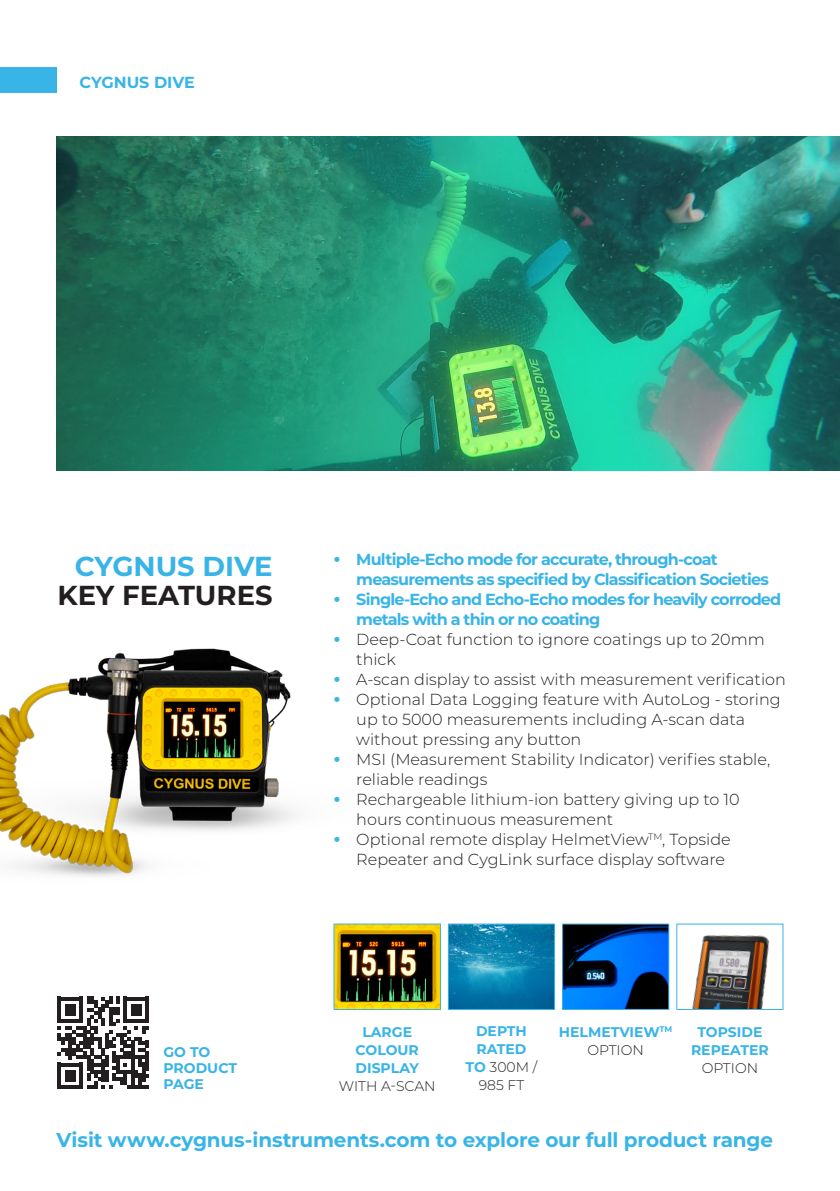
<style>
.page{position:relative;width:840px;height:1191px;background:#fff}
.page>*{position:absolute;margin:0;border:0;box-sizing:border-box;transform-origin:0 0}
.FEATEURES_BLUE{font:700 27.4px/29px "Montserrat";color:#231f20;text-align:right}
.TEXT_regular{font:700 20px "Montserrat";letter-spacing:-.01em;color:#39b4e7}
.t1{font:300 16px/20px "Montserrat";color:#231f20}
.Text_under_circles{font:700 16px/20px "Montserrat";letter-spacing:-.05em;color:#39b4e7}
.Text_under_circles-2{font:700 16px "Montserrat";color:#39b4e7}
.Text_under_circles-3{font:700 14px/18px "Montserrat";color:#39b4e7;text-align:center}
.Text_under_circles-4{font:300 14px "Montserrat";color:#231f20}
.s1{color:#39b4e7}
.s2{font-size:20px}
.s3{font-weight:700;font-size:20px;color:#39b4e7}
.s4{font-weight:300;color:#231f20}
</style>
<div class="page">
<div style="left:0;top:68px;width:56px;height:25px;background:#39b4e7"></div>
<img style="left:0;top:648px;width:296px;height:228px">
<img style="left:57px;top:136px;width:782px;height:335px">
<img style="left:564px;top:925px;width:102px;height:83px">
<div style="left:562px;top:923px;width:106px;height:87px;border:1px solid #39b4e7"></div>
<img style="left:692px;top:935px;width:78px;height:73px">
<img style="left:449px;top:925px;width:103px;height:83px">
<div style="left:447px;top:923px;width:107px;height:87px;border:1px solid #39b4e7"></div>
<img style="left:335px;top:925px;width:103px;height:83px">
<svg style="left:57px;top:996px;width:92px;height:92px"></svg>
<p class="Text_under_circles-2" style="left:79px;top:71px;width:117px">CYGNUS DIVE</p>
<p class="FEATEURES_BLUE" style="left:57px;top:550px;width:216px"><span class="s1">CYGNUS DIVE<br></span>KEY FEATURES</p>
<p class="Text_under_circles" style="left:356px;top:548px;width:414px;text-indent:-23px"><span class="s2">•</span> Multiple-Echo mode for accurate, through-coat measurements as specified by Classification Societies</p>
<p class="Text_under_circles" style="left:356px;top:588px;width:426px;text-indent:-23px"><span class="s2">•</span> Single-Echo and Echo-Echo modes for heavily corroded metals with a thin or no coating</p>
<p class="t1" style="left:356px;top:629px;width:410px;text-indent:-23px"><span class="s3">•</span> Deep-Coat function to ignore coatings up to 20mm thick</p>
<p class="t1" style="left:333px;top:669px;width:453px"><span class="s3">•</span> A-scan display to assist with measurement verification</p>
<p class="t1" style="left:356px;top:689px;width:425px;text-indent:-23px"><span class="s3">•</span> Optional Data Logging feature with AutoLog - storing up to 5000 measurements including A-scan data without pressing any button</p>
<p class="t1" style="left:356px;top:749px;width:415px;text-indent:-23px"><span class="s3">•</span> MSI (Measurement Stability Indicator) verifies stable, reliable readings</p>
<p class="t1" style="left:356px;top:789px;width:385px;text-indent:-23px"><span class="s3">•</span> Rechargeable lithium-ion battery giving up to 10 hours continuous measurement</p>
<p class="t1" style="left:356px;top:829px;width:376px;text-indent:-23px"><span class="s3">•</span> Optional remote display HelmetView<sup>TM</sup>, Topside<br>Repeater and CygLink surface display software</p>
<p class="Text_under_circles-3" style="left:163px;top:1043px;width:75px;line-height:16px;text-align:left">GO TO<br>PRODUCT<br>PAGE</p>
<p class="Text_under_circles-3" style="left:355px;top:1021px;width:65px">LARGE<br>COLOUR<br>DISPLAY</p>
<p class="Text_under_circles-4" style="left:338px;top:1076px;width:98px">WITH A-SCAN</p>
<p class="Text_under_circles-3" style="left:465px;top:1021px;width:73px">DEPTH<br>RATED<br>TO <span class="s4">300M /<br>985 FT</span></p>
<p class="Text_under_circles-3" style="left:690px;top:1021px;width:79px">TOPSIDE<br>REPEATER<br><span class="s4">OPTION</span></p>
<p class="Text_under_circles-3" style="left:558px;top:1021px;width:115px">HELMETVIEW<sup>TM<br></sup><span class="s4">OPTION</span></p>
<p class="TEXT_regular" style="left:56px;top:1125px;width:717px">Visit www.cygnus-instruments.com to explore our full product range</p>
</div>
